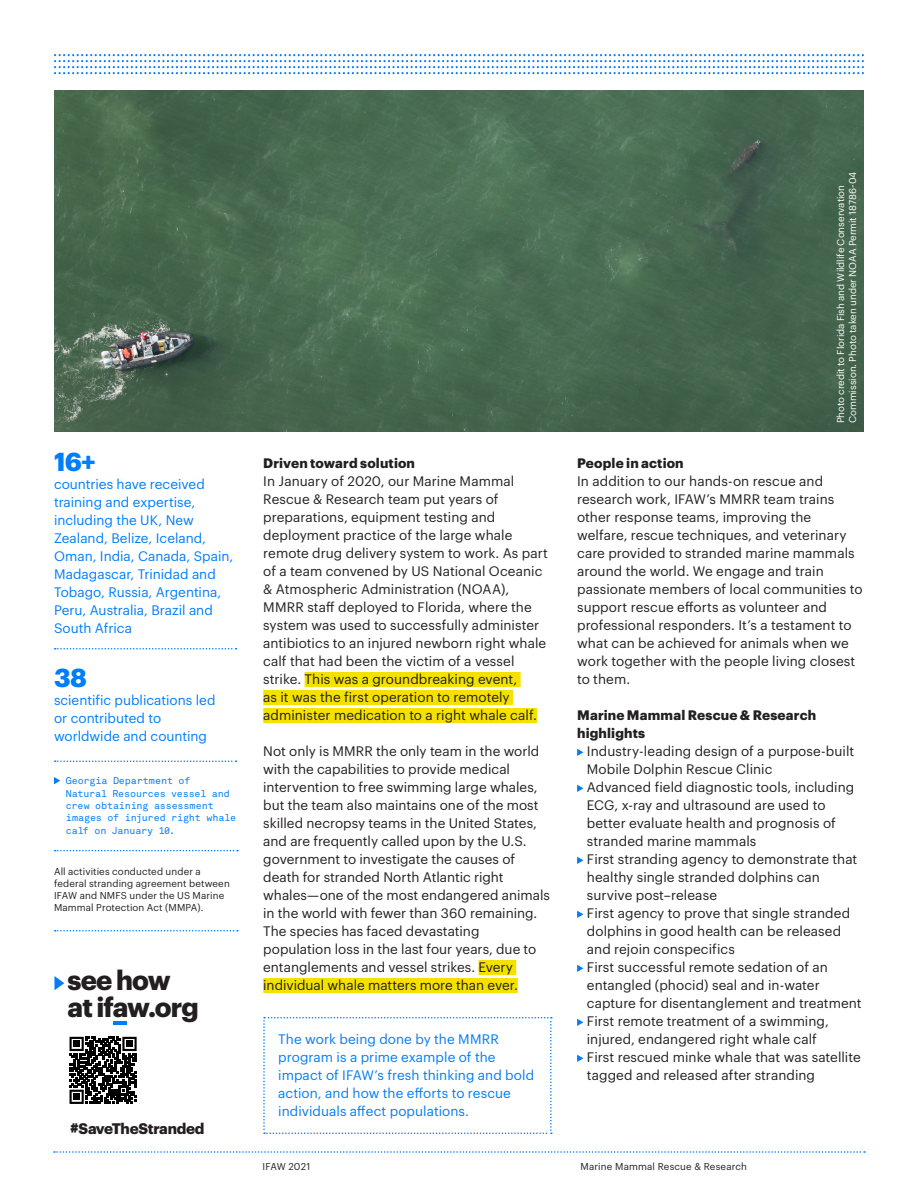
<style>
.page{position:relative;width:918px;height:1188px;background:#fff}
.page>*{position:absolute;margin:0;border:0;box-sizing:border-box;transform-origin:0 0}
.t1{font:700 27.15px/27.2px "Graphik";letter-spacing:-.035em;color:#231f20}
.t2{font:700 25.5px "Graphik";color:#007dfa}
.t3{font:700 15px "Graphik";letter-spacing:-.02em;color:#231f20}
.t4{font:13.5px/18px "Graphik";letter-spacing:.005em;color:#231f20}
.t5{font:13.5px/18px "Graphik";color:#007dfa}
.t6{font:700 13.5px/18px "Graphik";letter-spacing:.01em;color:#231f20}
.t7{font:9.75px/12px "Graphik";letter-spacing:.015em;color:#231f20}
.t8{font:9.75px/12.3px "Akkurat Mono Pro";letter-spacing:-.01em;color:#007dfa}
.t9{font:9.75px/12px "Graphik";letter-spacing:-.005em;color:#fff}
</style>
<div class="page">
<svg style="left:54px;top:1151px;width:811px;height:2px"></svg>
<svg style="left:55px;top:54px;width:809px;height:20px"></svg>
<svg style="left:54px;top:777px;width:6px;height:7px"></svg>
<svg style="left:55px;top:760px;width:182px;height:2px"></svg>
<div style="left:305px;top:672px;width:216px;height:15px;background:#f5e100"></div>
<div style="left:263px;top:690px;width:250px;height:15px;background:#f5e100"></div>
<div style="left:263px;top:708px;width:274px;height:15px;background:#f5e100"></div>
<div style="left:479px;top:960px;width:37px;height:15px;background:#f5e100"></div>
<div style="left:263px;top:978px;width:255px;height:15px;background:#f5e100"></div>
<svg style="left:263px;top:1017px;width:289px;height:117px"></svg>
<svg style="left:577px;top:749px;width:6px;height:7px"></svg>
<svg style="left:577px;top:785px;width:6px;height:7px"></svg>
<svg style="left:577px;top:857px;width:6px;height:7px"></svg>
<svg style="left:577px;top:911px;width:6px;height:7px"></svg>
<svg style="left:577px;top:965px;width:6px;height:7px"></svg>
<svg style="left:577px;top:1019px;width:6px;height:7px"></svg>
<svg style="left:577px;top:1055px;width:6px;height:7px"></svg>
<svg style="left:55px;top:850px;width:183px;height:1px"></svg>
<svg style="left:54px;top:976px;width:10px;height:14px"></svg>
<hr style="left:113px;top:1021px;width:14px;height:3px;background:#007dfa">
<svg style="left:70px;top:1037px;width:67px;height:67px"></svg>
<img style="left:54px;top:90px;width:810px;height:342px">
<svg style="left:55px;top:648px;width:182px;height:2px"></svg>
<svg style="left:55px;top:930px;width:183px;height:2px"></svg>
<h2 class="t2" style="left:54px;top:442px;width:43px">16+</h2>
<p class="t5" style="left:54px;top:474px;width:181px">countries have received training and expertise, including the UK, New<br>Zealand, Belize, Iceland,<br>Oman, India, Canada, Spain,<br>Madagascar, Trinidad and<br>Tobago, Russia, Argentina,<br>Peru, Australia, Brazil and<br>South Africa</p>
<h2 class="t2" style="left:54px;top:658px;width:34px">38</h2>
<p class="t5" style="left:54px;top:690px;width:163px">scientific publications led or contributed to worldwide and counting</p>
<p class="t8" style="left:66px;top:775px;width:172px">Georgia Department of<br>Natural Resources vessel and crew obtaining assessment images of injured right whale calf on January 10.</p>
<p class="t7" style="left:54px;top:865px;width:177px">All activities conducted under a federal stranding agreement between IFAW and NMFS under the US Marine Mammal Protection Act (MMPA).</p>
<h1 class="t1" style="left:68px;top:964px;width:133px">see how at ifaw.org</h1>
<p class="t3" style="left:70px;top:1117px;width:136px">#SaveTheStranded</p>
<p class="t6" style="left:263px;top:453px;width:153px">Driven toward solution</p>
<p class="t4" style="left:263px;top:471px;width:286px">In January of 2020, our Marine Mammal Rescue &amp; Research team put years of preparations, equipment testing and deployment practice of the large whale remote drug delivery system to work. As part of a team convened by US National Oceanic &amp; Atmospheric Administration (NOAA), MMRR staff deployed to Florida, where the system was used to successfully administer antibiotics to an injured newborn right whale calf that had been the victim of a vessel strike. This was a groundbreaking event,<br>as it was the first operation to remotely administer medication to a right whale calf.</p>
<p class="t4" style="left:263px;top:741px;width:288px">Not only is MMRR the only team in the world with the capabilities to provide medical intervention to free swimming large whales, but the team also maintains one of the most skilled necropsy teams in the United States, and are frequently called upon by the U.S. government to investigate the causes of death for stranded North Atlantic right whales—one of the most endangered animals in the world with fewer than 360 remaining.<br>The species has faced devastating population loss in the last four years, due to entanglements and vessel strikes. Every individual whale matters more than ever.</p>
<p class="t5" style="left:278px;top:1029px;width:257px">The work being done by the MMRR program is a prime example of the impact of IFAW’s fresh thinking and bold action, and how the efforts to rescue individuals affect populations.</p>
<p class="t9" style="left:834px;top:423px;width:253px;rotate:-90deg">Photo credit to Florida Fish and Wildlife Conservation<br>Commission. Photo taken under NOAA Permit 18786-04</p>
<p class="t6" style="left:577px;top:453px;width:108px">People in action</p>
<p class="t4" style="left:577px;top:471px;width:287px">In addition to our hands-on rescue and research work, IFAW’s MMRR team trains other response teams, improving the welfare, rescue techniques, and veterinary care provided to stranded marine mammals around the world. We engage and train passionate members of local communities to support rescue efforts as volunteer and professional responders. It’s a testament to what can be achieved for animals when we work together with the people living closest to them.</p>
<p class="t6" style="left:577px;top:705px;width:241px">Marine Mammal Rescue &amp; Research highlights</p>
<p class="t4" style="left:587px;top:741px;width:276px">Industry-leading design of a purpose-built Mobile Dolphin Rescue Clinic<br>Advanced field diagnostic tools, including ECG, x-ray and ultrasound are used to better evaluate health and prognosis of stranded marine mammals<br>First stranding agency to demonstrate that healthy single stranded dolphins can survive post–release<br>First agency to prove that single stranded dolphins in good health can be released and rejoin conspecifics<br>First successful remote sedation of an entangled (phocid) seal and in-water capture for disentanglement and treatment First remote treatment of a swimming, injured, endangered right whale calf<br>First rescued minke whale that was satellite tagged and released after stranding</p>
<p class="t7" style="left:262px;top:1160px;width:50px">IFAW 2021</p>
<p class="t7" style="left:580px;top:1160px;width:168px">Marine Mammal Rescue &amp; Research</p>
</div>
